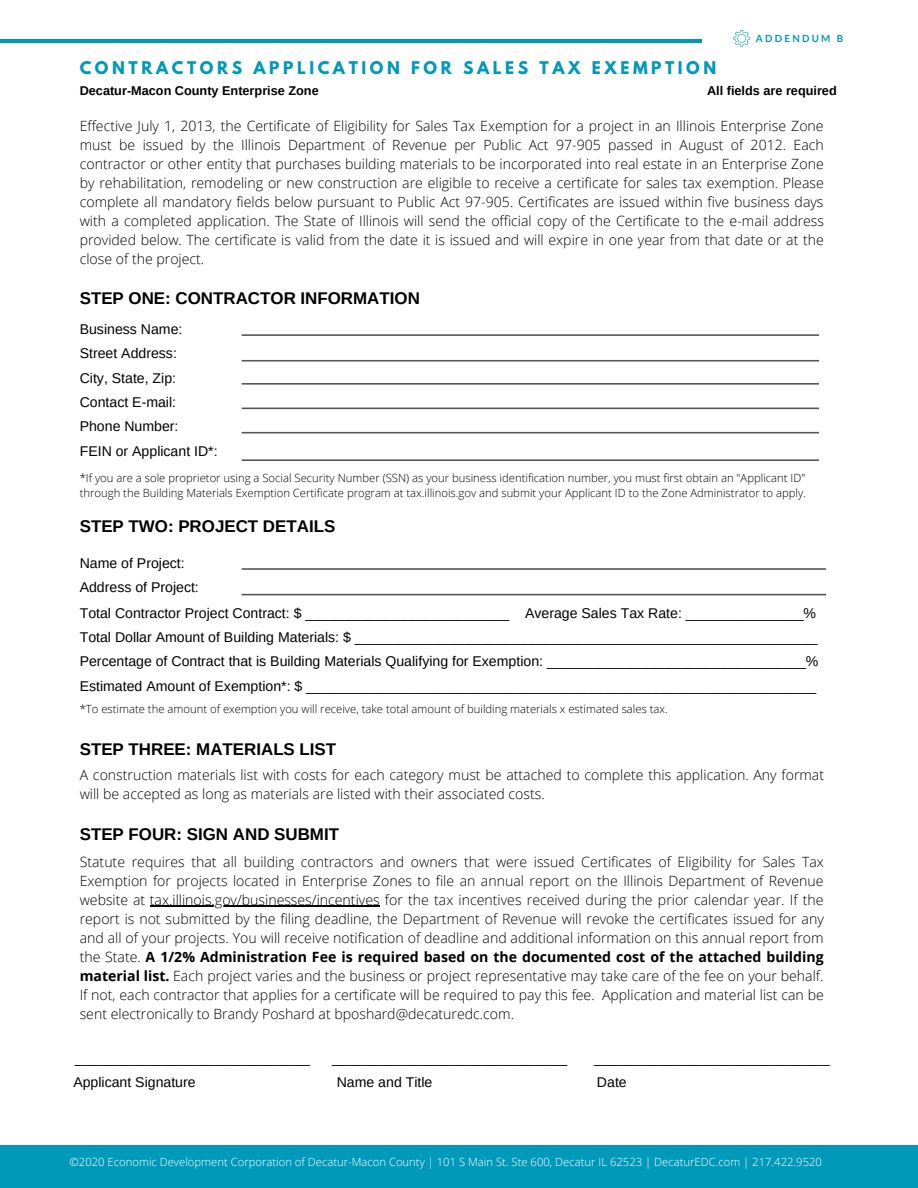
<style>
.page{position:relative;width:918px;height:1188px;background:#fff}
.page>*{position:absolute;margin:0;border:0;box-sizing:border-box;transform-origin:0 0}
.t1{font:700 16.95px "Arimo";color:#000}
.t2{font:700 15.45px "League Spartan";letter-spacing:.23em;color:#0099ba}
.t3{font:300 14.1px/19px "Open Sans";color:#000;text-align:justify}
.t4{font:14.1px/24.3px "Arimo";color:#000}
.t5{font:700 12.75px "Arimo";color:#000}
.t6{font:300 11.25px/14.9px "Open Sans";color:#000}
.t7{font:300 11.25px "Open Sans";color:#fff}
.t8{font:700 9.9px "Lato";letter-spacing:.23em;color:#0099ba}
.s1{font-weight:700}
</style>
<div class="page">
<div style="left:0;top:1146px;width:918px;height:42px;background:#0099ba"></div>
<hr style="left:0;top:40px;width:702px;height:3px;background:#0099ba">
<svg style="left:242px;top:334px;width:577px;height:2px"></svg>
<svg style="left:242px;top:360px;width:577px;height:2px"></svg>
<svg style="left:242px;top:383px;width:577px;height:2px"></svg>
<svg style="left:242px;top:408px;width:577px;height:1px"></svg>
<svg style="left:242px;top:432px;width:577px;height:1px"></svg>
<svg style="left:242px;top:459px;width:577px;height:2px"></svg>
<svg style="left:242px;top:568px;width:584px;height:2px"></svg>
<svg style="left:242px;top:594px;width:584px;height:1px"></svg>
<hr style="left:150px;top:906px;width:230px;height:1px;background:#000">
<svg style="left:733px;top:30px;width:17px;height:17px"></svg>
<p class="t2" style="left:80px;top:60px;width:638px">CONTRACTORS APPLICATION FOR SALES TAX EXEMPTION</p>
<p class="t8" style="left:756px;top:32px;width:89px">ADDENDUM B</p>
<p class="t5" style="left:80px;top:84px;width:241px">Decatur-Macon County Enterprise Zone</p>
<p class="t5" style="left:707px;top:84px;width:131px">All fields are required</p>
<p class="t3" style="left:80px;top:116px;width:746px">Effective July 1, 2013, the Certificate of Eligibility for Sales Tax Exemption for a project in an Illinois Enterprise Zone must be issued by the Illinois Department of Revenue per Public Act 97-905 passed in August of 2012. Each contractor or other entity that purchases building materials to be incorporated into real estate in an Enterprise Zone by rehabilitation, remodeling or new construction are eligible to receive a certificate for sales tax exemption. Please complete all mandatory fields below pursuant to Public Act 97-905. Certificates are issued within five business days with a completed application. The State of Illinois will send the official copy of the Certificate to the e-mail address provided below. The certificate is valid from the date it is issued and will expire in one year from that date or at the close of the project.</p>
<p class="t1" style="left:80px;top:289px;width:342px">STEP ONE: CONTRACTOR INFORMATION</p>
<p class="t4" style="left:80px;top:317px;width:139px">Business Name:<br>Street Address:<br>City, State, Zip:<br>Contact E-mail:<br>Phone Number:<br>FEIN or Applicant ID*:</p>
<p class="t6" style="left:80px;top:470px;width:728px">*If you are a sole proprietor using a Social Security Number (SSN) as your business identification number, you must first obtain an "Applicant ID" through the Building Materials Exemption Certificate program at tax.illinois.gov and submit your Applicant ID to the Zone Administrator to apply.</p>
<p class="t1" style="left:80px;top:516px;width:257px">STEP TWO: PROJECT DETAILS</p>
<p class="t4" style="left:80px;top:551px;width:121px">Name of Project:<br>Address of Project:</p>
<p class="t4" style="left:80px;top:601px;width:740px">Total Contractor Project Contract: $ __________________________ Average Sales Tax Rate: _______________% Total Dollar Amount of Building Materials: $ ___________________________________________________________ Percentage of Contract that is Building Materials Qualifying for Exemption: _________________________________% Estimated Amount of Exemption*: $ _________________________________________________________________</p>
<p class="t6" style="left:80px;top:701px;width:590px">*To estimate the amount of exemption you will receive, take total amount of building materials x estimated sales tax.</p>
<p class="t1" style="left:80px;top:740px;width:258px">STEP THREE: MATERIALS LIST</p>
<p class="t3" style="left:80px;top:765px;width:746px">A construction materials list with costs for each category must be attached to complete this application. Any format will be accepted as long as materials are listed with their associated costs.</p>
<p class="t1" style="left:80px;top:825px;width:261px">STEP FOUR: SIGN AND SUBMIT</p>
<p class="t3" style="left:80px;top:852px;width:746px">Statute requires that all building contractors and owners that were issued Certificates of Eligibility for Sales Tax Exemption for projects located in Enterprise Zones to file an annual report on the Illinois Department of Revenue website at tax.illinois.gov/businesses/incentives for the tax incentives received during the prior calendar year. If the report is not submitted by the filing deadline, the Department of Revenue will revoke the certificates issued for any and all of your projects. You will receive notification of deadline and additional information on this annual report from the State. <span class="s1">A 1/2% Administration Fee is required based on the documented cost of the attached building material list.</span> Each project varies and the business or project representative may take care of the fee on your behalf.<br>If not, each contractor that applies for a certificate will be required to pay this fee. Application and material list can be sent electronically to Brandy Poshard at bposhard@decaturedc.com.</p>
<p class="t4" style="left:75px;top:1046px;width:237px">______________________________</p>
<p class="t4" style="left:332px;top:1046px;width:237px">______________________________</p>
<p class="t4" style="left:594px;top:1046px;width:237px">______________________________</p>
<p class="t4" style="left:73px;top:1070px;width:124px">Applicant Signature</p>
<p class="t4" style="left:337px;top:1070px;width:97px">Name and Title</p>
<p class="t4" style="left:597px;top:1070px;width:31px">Date</p>
<p class="t7" style="left:70px;top:1154px;width:754px">©2020 Economic Development Corporation of Decatur-Macon County | 101 S Main St. Ste 600, Decatur IL 62523 | DecaturEDC.com | 217.422.9520</p>
</div>
